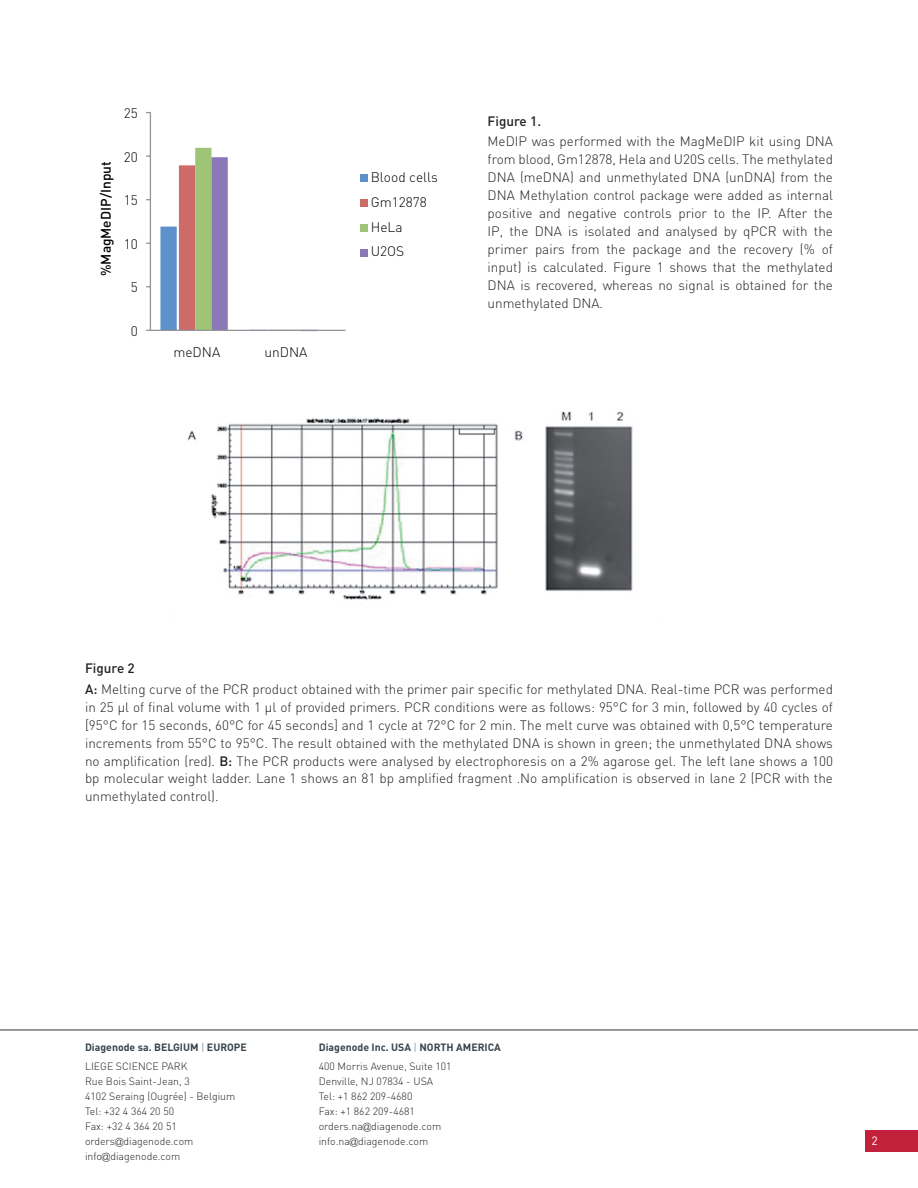
<style>
.page{position:relative;width:918px;height:1188px;background:#fff}
.page>*{position:absolute;margin:0;border:0;box-sizing:border-box;transform-origin:0 0}
.t1{font:300 13.65px/24.8px "DIN";color:#000}
.t2{font:500 13.65px "DIN";color:#000}
.t3{font:300 13.5px/18px "DIN";color:#231f20;text-align:justify}
.t4{font:500 13.5px "DIN";color:#231f20}
.t5{font:12px "DIN";color:#fff}
.t6{font:300 10.5px/15px "DIN";color:#231f20}
.t7{font:700 10.5px/19.2px "DIN";color:#38454d}
.s1{font-weight:500}
.s2{font-weight:400;color:#8b98a0}
.s3{font-weight:300;color:#231f20}
.s4{font-family:"Gill Sans"}
</style>
<div class="page">
<div style="left:865px;top:1131px;width:53px;height:21px;background:#c1213a"></div>
<hr style="left:0;top:1029px;width:918px;height:2px;background:#41494e">
<svg style="left:160px;top:148px;width:157px;height:182px"></svg>
<hr style="left:150px;top:113px;width:1px;height:217px;background:#919398">
<hr style="left:150px;top:330px;width:195px;height:1px;background:#919398">
<div style="left:360px;top:174px;width:8px;height:8px;background:#5c91cc"></div>
<div style="left:360px;top:199px;width:8px;height:8px;background:#cd6b68"></div>
<div style="left:360px;top:224px;width:8px;height:8px;background:#9ec577"></div>
<div style="left:360px;top:249px;width:8px;height:7px;background:#8b78b7"></div>
<img style="left:187px;top:411px;width:446px;height:189px">
<p class="t1" style="left:124px;top:101px;width:16px">25</p>
<p class="t2" style="left:97px;top:276px;width:116px;rotate:-90deg">%MagMeDIP/Input</p>
<p class="t1" style="left:124px;top:144px;width:16px">20</p>
<p class="t1" style="left:124px;top:188px;width:16px">15</p>
<p class="t1" style="left:124px;top:231px;width:16px">10</p>
<p class="t1" style="left:131px;top:275px;width:9px">5</p>
<p class="t1" style="left:131px;top:318px;width:9px">0</p>
<p class="t1" style="left:173px;top:339px;width:48px">meDNA</p>
<p class="t1" style="left:264px;top:339px;width:45px">unDNA</p>
<p class="t1" style="left:371px;top:165px;width:69px">Blood cells<br>Gm12878<br>HeLa<br>U2OS</p>
<p class="t4" style="left:488px;top:112px;width:55px">Figure 1.</p>
<p class="t3" style="left:488px;top:132px;width:347px">MeDIP was performed with the MagMeDIP kit using DNA from blood, Gm12878, Hela and U20S cells. The methylated DNA (meDNA) and unmethylated DNA (unDNA) from the DNA Methylation control package were added as internal positive and negative controls prior to the IP. After the IP, the DNA is isolated and analysed by qPCR with the primer pairs from the package and the recovery (% of input) is calculated. Figure 1 shows that the methylated DNA is recovered, whereas no signal is obtained for the unmethylated DNA.</p>
<p class="t3" style="left:85px;top:658px;width:749px;line-height:20.1px"><span class="s1">Figure 2<br>A:</span> Melting curve of the PCR product obtained with the primer pair specific for methylated DNA. Real-time PCR was performed</p>
<p class="t3" style="left:85px;top:698px;width:749px">in 25 μ l of final volume with 1 μ l of provided primers. PCR conditions were as follows: 95°C for 3 min, followed by 40 cycles of [95°C for 15 seconds, 60°C for 45 seconds] and 1 cycle at 72°C for 2 min. The melt curve was obtained with 0,5°C temperature increments from 55°C to 95°C. The result obtained with the methylated DNA is shown in green; the unmethylated DNA shows no amplification (red). <span class="s1">B:</span> The PCR products were analysed by electrophoresis on a 2% agarose gel. The left lane shows a 100 bp molecular weight ladder. Lane 1 shows an 81 bp amplified fragment .No amplification is observed in lane 2 (PCR with the unmethylated control).</p>
<p class="t7" style="left:85px;top:1037px;width:163px">Diagenode sa. BELGIUM <span class="s2">|</span> EUROPE<br><span class="s3">LIEGE SCIENCE PARK</span></p>
<p class="t6" style="left:85px;top:1074px;width:152px">Rue Bois Saint-Jean, 3<br>4102 Seraing (Ougrée) - Belgium<br>Tel: +32 4 364 20 50<br>Fax: +32 4 364 20 51 orders<span class="s4">@</span>diagenode.com info<span class="s4">@</span>diagenode.com</p>
<p class="t7" style="left:319px;top:1037px;width:184px">Diagenode Inc. USA <span class="s2">|</span> NORTH AMERICA<br><span class="s3">400 Morris Avenue, Suite 101</span></p>
<p class="t6" style="left:319px;top:1074px;width:124px">Denville, NJ 07834 - USA<br>Tel: +1 862 209-4680<br>Fax: +1 862 209-4681 orders.na<span class="s4">@</span>diagenode.com info.na<span class="s4">@</span>diagenode.com</p>
<p class="t5" style="left:871px;top:1133px;width:8px">2</p>
</div>
